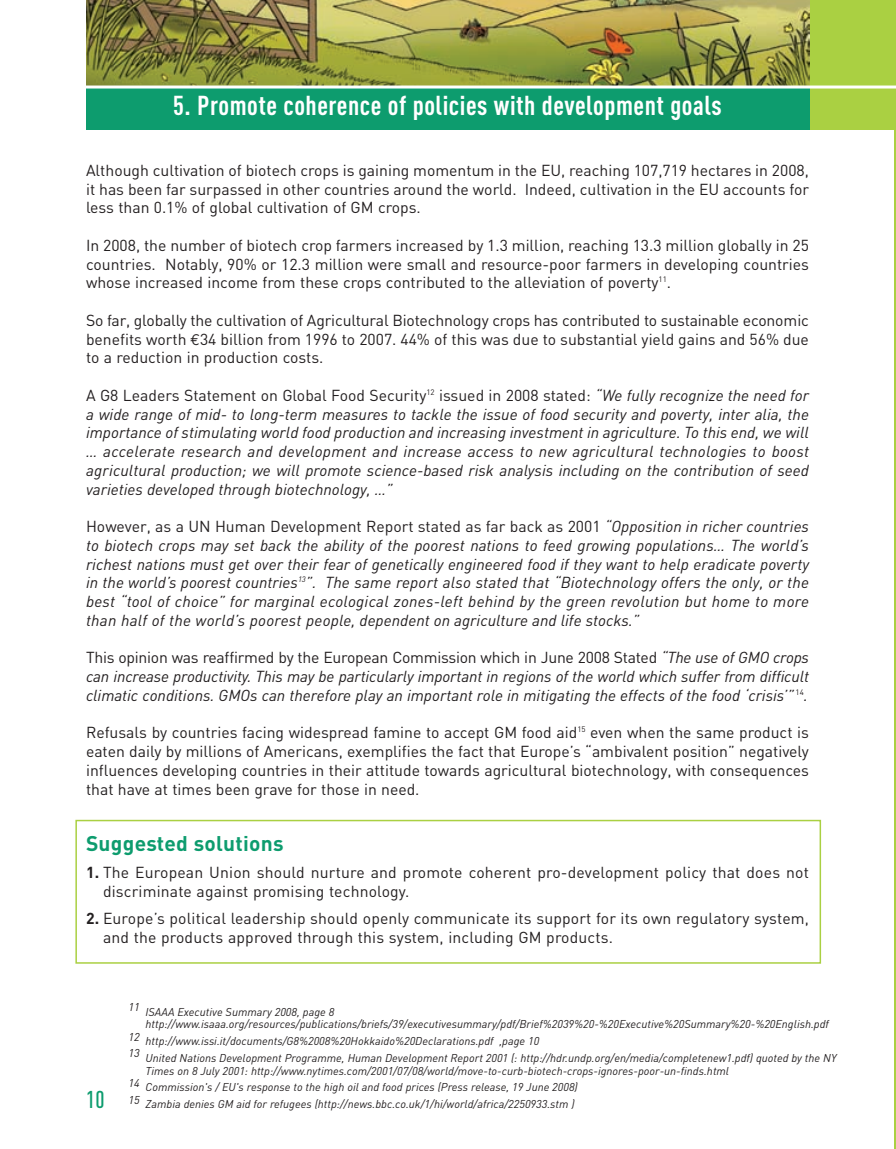
<style>
.page{position:relative;width:896px;height:1149px;background:#fff}
.page>*{position:absolute;margin:0;border:0;box-sizing:border-box;transform-origin:0 0}
.t1{font:700 27px "DIN Cond";letter-spacing:.02em;color:#fff}
.t2{font:500 24px "DIN Cond";color:#0d9c6e}
.t3{font:700 21px "DIN";letter-spacing:.01em;color:#0d9c6e}
.t4{font:italic 15.75px/18.8px "DIN";color:#231f20;text-align:justify}
.t5{font:15.75px/18.8px "DIN";color:#231f20;text-align:justify}
.t6{font:italic 11.25px/16.8px "DIN";color:#231f20}
.s1{font-family:"Euro Mono"}
.s2{font-style:normal}
.s3{font-weight:700}
</style>
<div class="page">
<div style="left:86px;top:0;width:808px;height:130px;background:#aad042"></div>
<img style="left:86px;top:0;width:723px;height:85px">
<div style="left:86px;top:87px;width:723px;height:43px;background:#0d9c6e"></div>
<hr style="left:894px;top:0;width:2px;height:1149px;background:#aad042">
<hr style="left:74px;top:85px;width:822px;height:3px;background:#fff">
<div style="left:75px;top:820px;width:746px;height:143px;border:2px solid #aad042"></div>
<h1 class="t1" style="left:173px;top:96px;width:550px">5. Promote coherence of policies with development goals</h1>
<p class="t5" style="left:86px;top:162px;width:724px">Although cultivation of biotech crops is gaining momentum in the EU, reaching 107,719 hectares in 2008, it has been far surpassed in other countries around the world. Indeed, cultivation in the EU accounts for less than 0.1% of global cultivation of GM crops.</p>
<p class="t5" style="left:86px;top:237px;width:724px">In 2008, the number of biotech crop farmers increased by 1.3 million, reaching 13.3 million globally in 25 countries. Notably, 90% or 12.3 million were small and resource-poor farmers in developing countries whose increased income from these crops contributed to the alleviation of poverty<sup>11</sup>.</p>
<p class="t5" style="left:86px;top:312px;width:724px">So far, globally the cultivation of Agricultural Biotechnology crops has contributed to sustainable economic benefits worth <span class="s1">€</span>34 billion from 1996 to 2007. 44% of this was due to substantial yield gains and 56% due to a reduction in production costs.</p>
<p class="t4" style="left:86px;top:387px;width:724px"><span class="s2">A G8 Leaders Statement on Global Food Security</span><sup>12</sup> <span class="s2">issued in 2008 stated:</span> “We fully recognize the need for a wide range of mid- to long-term measures to tackle the issue of food security and poverty, inter alia, the importance of stimulating world food production and increasing investment in agriculture. To this end, we will … accelerate research and development and increase access to new agricultural technologies to boost agricultural production; we will promote science-based risk analysis including on the contribution of seed varieties developed through biotechnology, …”</p>
<p class="t4" style="left:86px;top:519px;width:724px"><span class="s2">However, as a UN Human Development Report stated as far back as 2001</span> “Opposition in richer countries to biotech crops may set back the ability of the poorest nations to feed growing populations… The world’s richest nations must get over their fear of genetically engineered food if they want to help eradicate poverty in the world’s poorest countries<sup>13</sup>”. The same report also stated that “Biotechnology offers the only, or the best “tool of choice” for marginal ecological zones-left behind by the green revolution but home to more than half of the world’s poorest people, dependent on agriculture and life stocks.”</p>
<p class="t4" style="left:86px;top:650px;width:724px"><span class="s2">This opinion was reaffirmed by the European Commission which in June 2008 Stated</span> “The use of GMO crops can increase productivity. This may be particularly important in regions of the world which suffer from difficult climatic conditions. GMOs can therefore play an important role in mitigating the effects of the food ‘crisis’” <sup>14</sup>.</p>
<p class="t5" style="left:86px;top:725px;width:724px">Refusals by countries facing widespread famine to accept GM food aid<sup>15</sup> even when the same product is eaten daily by millions of Americans, exemplifies the fact that Europe’s “ambivalent position” negatively influences developing countries in their attitude towards agricultural biotechnology, with consequences that have at times been grave for those in need.</p>
<h3 class="t3" style="left:86px;top:836px;width:199px">Suggested solutions</h3>
<p class="t5" style="left:103px;top:865px;width:707px;text-indent:-17px"><span class="s3">1.</span> The European Union should nurture and promote coherent pro-development policy that does not discriminate against promising technology.</p>
<p class="t5" style="left:103px;top:911px;width:707px;text-indent:-17px"><span class="s3">2.</span> Europe’s political leadership should openly communicate its support for its own regulatory system, and the products approved through this system, including GM products.</p>
<h2 class="t2" style="left:86px;top:1091px;width:20px">10</h2>
<p class="t6" style="left:146px;top:1006px;width:685px;line-height:12.6px;text-indent:-17px">11 ISAAA Executive Summary 2008, page 8 http://www.isaaa.org/resources/publications/briefs/39/executivesummary/pdf/Brief%2039%20-%20Executive%20Summary%20-%20English.pdf</p>
<p class="t6" style="left:129px;top:1033px;width:709px">12 http://www.issi.it/documents/G8%2008%20Hokkaido%20Declarations.pdf ,page 10<br>13 United Nations Development Programme, Human Development Report 2001 (: http://hdr.undp.org/en/media/completenew1.pdf) quoted by the NY</p>
<p class="t6" style="left:129px;top:1063px;width:602px;text-indent:17px">Times on 8 July 2001: http://www.nytimes.com/2001/07/08/world/move-to-curb-biotech-crops-ignores-poor-un-finds.html<br>14 Commission's / EU's response to the high oil and food prices (Press release, 19 June 2008)<br>15 Zambia denies GM aid for refugees (http://news.bbc.co.uk/1/hi/world/africa/2250933.stm )</p>
</div>
